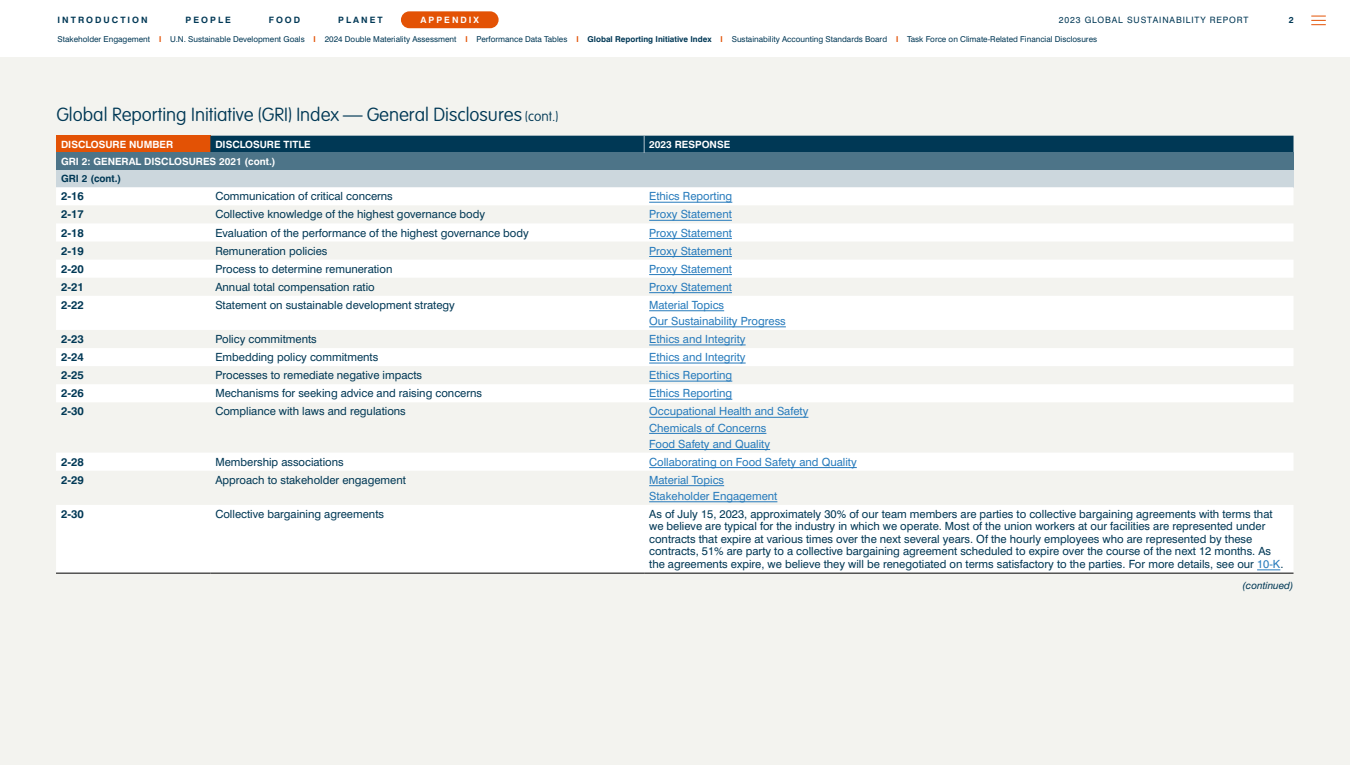
<style>
.page{position:relative;width:1350px;height:765px;background:#fff}
.page>*{position:absolute;margin:0;border:0;box-sizing:border-box;transform-origin:0 0}
.t1{font:100 18.75px "VAG Rounded Std";color:#003855}
.t2{font:11.25px/12.5px "Swiss 721 BT";color:#003855}
.t3{font:11.25px/16.1px "Swiss 721 BT";color:#277bbc}
.t4{font:700 11.25px "Swiss 721 BT";color:#003855}
.t5{font:700 10px "Swiss 721 BT";color:#fff}
.t6{font:700 10px "Swiss 721 BT";color:#003855}
.t7{font:italic 10px "Swiss 721 BT";color:#003855}
.t8{font:8.75px "Swiss 721 BT";letter-spacing:.1em;color:#003855}
.t9{font:700 8.75px "Swiss 721 BT";letter-spacing:.23em;color:#003855}
.t10{font:700 8.75px "Swiss 721 BT";letter-spacing:.23em;color:#fff}
.t11{font:8.12px "Swiss 721 BT";color:#003855}
.s1{font-weight:700;color:#e35205}
.s2{font-weight:700}
.s3{font-size:13.75px}
.s4{color:#277bbc}
</style>
<div class="page">
<div style="left:401px;top:11px;width:98px;height:17px;background:#e35205;border-radius:8px"></div>
<svg style="left:1311px;top:16px;width:15px;height:9px"></svg>
<div style="left:0;top:58px;width:1350px;height:707px;background:#f3f3ef"></div>
<div style="left:56px;top:136px;width:154px;height:17px;background:#e35205"></div>
<div style="left:56px;top:153px;width:1238px;height:17px;background:#4d7488"></div>
<div style="left:56px;top:170px;width:1238px;height:17px;background:#ccd7dd"></div>
<svg style="left:56px;top:187px;width:1238px;height:386px;fill:#fff"></svg>
<div style="left:210px;top:136px;width:1084px;height:17px;background:#003855"></div>
<hr style="left:56px;top:573px;width:154px;height:1px;background:#000">
<hr style="left:210px;top:573px;width:434px;height:1px;background:#000">
<hr style="left:644px;top:573px;width:650px;height:1px;background:#000">
<hr style="left:649px;top:202px;width:83px;height:1px;background:#277bbc">
<hr style="left:649px;top:220px;width:83px;height:1px;background:#277bbc">
<hr style="left:649px;top:238px;width:83px;height:1px;background:#277bbc">
<hr style="left:649px;top:256px;width:83px;height:1px;background:#277bbc">
<hr style="left:649px;top:274px;width:83px;height:1px;background:#277bbc">
<hr style="left:649px;top:292px;width:83px;height:1px;background:#277bbc">
<hr style="left:649px;top:311px;width:75px;height:1px;background:#277bbc">
<hr style="left:649px;top:327px;width:137px;height:1px;background:#277bbc">
<hr style="left:649px;top:345px;width:97px;height:1px;background:#277bbc">
<hr style="left:649px;top:363px;width:97px;height:1px;background:#277bbc">
<hr style="left:649px;top:381px;width:83px;height:1px;background:#277bbc">
<hr style="left:649px;top:399px;width:83px;height:1px;background:#277bbc">
<hr style="left:649px;top:417px;width:159px;height:1px;background:#277bbc">
<hr style="left:649px;top:433px;width:117px;height:1px;background:#277bbc">
<hr style="left:649px;top:449px;width:121px;height:1px;background:#277bbc">
<hr style="left:649px;top:467px;width:208px;height:1px;background:#277bbc">
<hr style="left:649px;top:485px;width:75px;height:1px;background:#277bbc">
<hr style="left:649px;top:502px;width:128px;height:1px;background:#277bbc">
<svg style="left:1257px;top:570px;width:23px;height:1px"></svg>
<p class="t9" style="left:58px;top:14px;width:92px">INTRODUCTION</p>
<p class="t9" style="left:186px;top:14px;width:47px">PEOPLE</p>
<p class="t9" style="left:269px;top:14px;width:33px">FOOD</p>
<p class="t9" style="left:338px;top:14px;width:46px">PLANET</p>
<p class="t10" style="left:421px;top:14px;width:60px">APPENDIX</p>
<p class="t8" style="left:1059px;top:15px;width:191px">2023 GLOBAL SUSTAINABILITY REPORT</p>
<p class="t9" style="left:1289px;top:14px;width:6px">2</p>
<p class="t11" style="left:58px;top:34px;width:1041px">Stakeholder Engagement <span class="s1">l</span> U.N. Sustainable Development Goals <span class="s1">l</span> 2024 Double Materiality Assessment <span class="s1">l</span> Performance Data Tables <span class="s1">l</span> <span class="s2">Global Reporting Initiative Index</span> <span class="s1">l</span> Sustainability Accounting Standards Board <span class="s1">l</span> Task Force on Climate-Related Financial Disclosures</p>
<h1 class="t1" style="left:56px;top:104px;width:503px">Global Reporting Initiative (GRI) Index — General Disclosures <span class="s3">(cont.)</span></h1>
<p class="t5" style="left:61px;top:138px;width:114px">DISCLOSURE NUMBER</p>
<p class="t5" style="left:215px;top:138px;width:97px">DISCLOSURE TITLE</p>
<p class="t5" style="left:649px;top:138px;width:83px">2023 RESPONSE</p>
<p class="t5" style="left:61px;top:155px;width:216px">GRI 2: GENERAL DISCLOSURES 2021 (cont.)</p>
<p class="t6" style="left:61px;top:173px;width:62px">GRI 2 (cont.)</p>
<p class="t4" style="left:61px;top:189px;width:24px">2-16</p>
<p class="t2" style="left:215px;top:190px;width:179px">Communication of critical concerns</p>
<p class="t3" style="left:649px;top:188px;width:85px">Ethics Reporting</p>
<p class="t4" style="left:61px;top:208px;width:24px">2-17</p>
<p class="t2" style="left:215px;top:208px;width:271px">Collective knowledge of the highest governance body</p>
<p class="t3" style="left:649px;top:206px;width:84px">Proxy Statement</p>
<p class="t4" style="left:61px;top:226px;width:24px">2-18</p>
<p class="t2" style="left:215px;top:226px;width:315px">Evaluation of the performance of the highest governance body</p>
<p class="t3" style="left:649px;top:224px;width:84px">Proxy Statement</p>
<p class="t4" style="left:61px;top:244px;width:24px">2-19</p>
<p class="t2" style="left:215px;top:244px;width:114px">Remuneration policies</p>
<p class="t3" style="left:649px;top:242px;width:84px">Proxy Statement</p>
<p class="t4" style="left:61px;top:262px;width:24px">2-20</p>
<p class="t2" style="left:215px;top:262px;width:179px">Process to determine remuneration</p>
<p class="t3" style="left:649px;top:261px;width:84px">Proxy Statement</p>
<p class="t4" style="left:61px;top:280px;width:24px">2-21</p>
<p class="t2" style="left:215px;top:280px;width:161px">Annual total compensation ratio</p>
<p class="t3" style="left:649px;top:279px;width:84px">Proxy Statement</p>
<p class="t4" style="left:61px;top:298px;width:24px">2-22</p>
<p class="t2" style="left:215px;top:299px;width:241px">Statement on sustainable development strategy</p>
<p class="t3" style="left:649px;top:297px;width:138px">Material Topics<br>Our Sustainability Progress</p>
<p class="t4" style="left:61px;top:332px;width:24px">2-23</p>
<p class="t2" style="left:215px;top:333px;width:103px">Policy commitments</p>
<p class="t3" style="left:649px;top:331px;width:98px">Ethics and Integrity</p>
<p class="t4" style="left:61px;top:350px;width:24px">2-24</p>
<p class="t2" style="left:215px;top:351px;width:165px">Embedding policy commitments</p>
<p class="t3" style="left:649px;top:349px;width:98px">Ethics and Integrity</p>
<p class="t4" style="left:61px;top:368px;width:24px">2-25</p>
<p class="t2" style="left:215px;top:369px;width:208px">Processes to remediate negative impacts</p>
<p class="t3" style="left:649px;top:367px;width:85px">Ethics Reporting</p>
<p class="t4" style="left:61px;top:386px;width:24px">2-26</p>
<p class="t2" style="left:215px;top:387px;width:268px">Mechanisms for seeking advice and raising concerns</p>
<p class="t3" style="left:649px;top:385px;width:85px">Ethics Reporting</p>
<p class="t4" style="left:61px;top:405px;width:24px">2-30</p>
<p class="t2" style="left:215px;top:405px;width:192px">Compliance with laws and regulations</p>
<p class="t3" style="left:649px;top:403px;width:161px">Occupational Health and Safety<br>Chemicals of Concerns<br>Food Safety and Quality</p>
<p class="t4" style="left:61px;top:455px;width:24px">2-28</p>
<p class="t2" style="left:215px;top:455px;width:130px">Membership associations</p>
<p class="t3" style="left:649px;top:454px;width:209px">Collaborating on Food Safety and Quality</p>
<p class="t4" style="left:61px;top:473px;width:24px">2-29</p>
<p class="t2" style="left:215px;top:473px;width:192px">Approach to stakeholder engagement</p>
<p class="t3" style="left:649px;top:472px;width:130px">Material Topics<br>Stakeholder Engagement</p>
<p class="t4" style="left:61px;top:507px;width:24px">2-30</p>
<p class="t2" style="left:215px;top:508px;width:170px">Collective bargaining agreements</p>
<p class="t2" style="left:649px;top:508px;width:636px">As of July 15, 2023, approximately 30% of our team members are parties to collective bargaining agreements with terms that we believe are typical for the industry in which we operate. Most of the union workers at our facilities are represented under contracts that expire at various times over the next several years. Of the hourly employees who are represented by these contracts, 51% are party to a collective bargaining agreement scheduled to expire over the course of the next 12 months. As the agreements expire, we believe they will be renegotiated on terms satisfactory to the parties. For more details, see our <span class="s4">10-K</span>.</p>
<p class="t7" style="left:1243px;top:580px;width:52px">(continued)</p>
</div>
